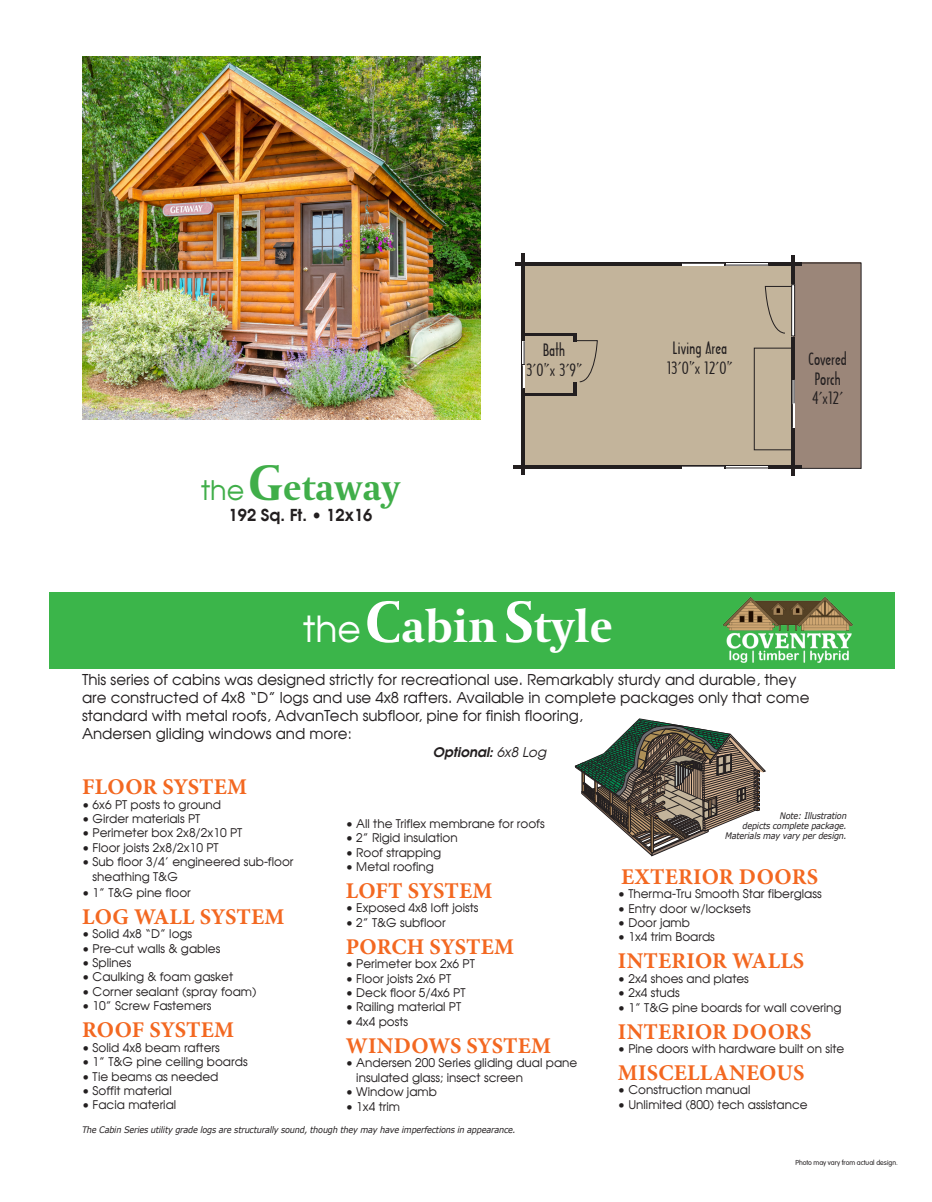
<style>
.page{position:relative;width:932px;height:1202px;background:#fff}
.page>*{position:absolute;margin:0;border:0;box-sizing:border-box;transform-origin:0 0}
.t1{font:700 45px "Coranto 2";color:#fff}
.t2{font:700 36px "Coranto 2";color:#40ae49}
.system_List{font:700 22.5px "Minion Pro";letter-spacing:.01em;color:#f36821}
.t3{font:700 16.5px "Avalon";color:#231f20}
.t4{font:16.35px/19.6px "Architecture Plain";color:#231f20;text-align:center}
.t5{font:15px/18px "Avalon Plain";color:#231f20}
.t6{font:italic 700 13.5px "Avalon";color:#231f20}
.system_List-2{font:12px/14.4px "Avalon Plain";color:#231f20}
.t7{font:italic 9px/10.4px "Verdana";letter-spacing:-.02em;color:#231f20;text-align:right;scale:.9 1}
.t8{font:7.05px "Vogue Plain";color:#231f20}
.s1{font-family:"Avalon Plain";font-weight:400;font-size:27px}
.s2{font-size:49.5px}
.s3{font-family:"Avalon Plain";font-weight:400;font-size:36px}
.s4{font-size:58.5px}
.s5{font-weight:400}
</style>
<div class="page">
<div style="left:49px;top:592px;width:845px;height:76px;background:#3bb54a"></div>
<svg style="left:575px;top:718px;width:190px;height:138px"></svg>
<div style="left:524px;top:264px;width:267px;height:201px;background:#c3b49b"></div>
<hr style="left:513px;top:465px;width:288px;height:3px;background:#231f20">
<hr style="left:515px;top:262px;width:287px;height:4px;background:#231f20">
<hr style="left:791px;top:256px;width:3px;height:28px;background:#231f20">
<hr style="left:791px;top:337px;width:3px;height:139px;background:#231f20">
<hr style="left:522px;top:253px;width:3px;height:222px;background:#231f20">
<hr style="left:524px;top:333px;width:52px;height:3px;background:#231f20">
<hr style="left:524px;top:393px;width:52px;height:2px;background:#231f20">
<hr style="left:682px;top:466px;width:42px;height:2px;background:#fff">
<hr style="left:682px;top:466px;width:42px;height:1px;background:#231f20">
<hr style="left:726px;top:466px;width:41px;height:2px;background:#fff">
<hr style="left:725px;top:467px;width:43px;height:1px;background:#231f20">
<hr style="left:682px;top:263px;width:42px;height:2px;background:#fff">
<hr style="left:682px;top:263px;width:42px;height:1px;background:#231f20">
<hr style="left:726px;top:263px;width:41px;height:2px;background:#fff">
<svg style="left:522px;top:341px;width:2px;height:47px"></svg>
<svg style="left:573px;top:334px;width:25px;height:61px"></svg>
<svg style="left:764px;top:262px;width:98px;height:207px"></svg>
<div style="left:753px;top:348px;width:39px;height:102px;border:1px solid #231f20"></div>
<img style="left:82px;top:56px;width:398px;height:363px">
<img style="left:723px;top:597px;width:130px;height:66px">
<p class="t2" style="left:201px;top:465px;width:201px"><span class="s1">the</span> <span class="s2">G</span>etaway</p>
<p class="t3" style="left:228px;top:504px;width:145px">192 Sq. Ft. • 12x16</p>
<p class="t4" style="left:666px;top:338px;width:67px">Living Area<br>13’0”x 12’0”</p>
<p class="t4" style="left:526px;top:340px;width:58px">Bath<br>3’0”x 3’9”</p>
<p class="t4" style="left:808px;top:349px;width:40px;text-align:left">Covered<br>Porch<br>4’x12’</p>
<p class="t1" style="left:303px;top:599px;width:311px"><span class="s3">the</span><span class="s4">C</span>abin <span class="s4">S</span>tyle</p>
<p class="t5" style="left:82px;top:670px;width:728px">This series of cabins was designed strictly for recreational use. Remarkably sturdy and durable, they are constructed of 4x8 “D” logs and use 4x8 rafters. Available in complete packages only that come standard with metal roofs, AdvanTech subfloor, pine for finish flooring,</p>
<p class="t5" style="left:82px;top:724px;width:271px">Andersen gliding windows and more:</p>
<p class="t6" style="left:433px;top:742px;width:115px">Optional: <span class="s5">6x8 Log</span></p>
<p class="system_List" style="left:82px;top:771px;width:166px">FLOOR SYSTEM</p>
<p class="system_List-2" style="left:82px;top:797px;width:140px">• 6x6 PT posts to ground</p>
<p class="system_List-2" style="left:82px;top:811px;width:120px">• Girder materials PT</p>
<p class="system_List-2" style="left:82px;top:825px;width:162px">• Perimeter box 2x8/2x10 PT</p>
<p class="system_List-2" style="left:82px;top:840px;width:138px">• Floor joists 2x8/2x10 PT</p>
<p class="system_List-2" style="left:93px;top:854px;width:202px;text-indent:-11px">• Sub floor 3/4’ engineered sub-floor sheathing T&amp;G</p>
<p class="system_List-2" style="left:82px;top:885px;width:110px">• 1” T&amp;G pine floor</p>
<p class="system_List" style="left:82px;top:900px;width:204px">LOG WALL SYSTEM</p>
<p class="system_List-2" style="left:82px;top:926px;width:112px">• Solid 4x8 “D” logs</p>
<p class="system_List-2" style="left:82px;top:941px;width:140px">• Pre-cut walls &amp; gables</p>
<p class="system_List-2" style="left:82px;top:955px;width:51px">• Splines</p>
<p class="system_List-2" style="left:82px;top:969px;width:153px">• Caulking &amp; foam gasket</p>
<p class="system_List-2" style="left:82px;top:984px;width:176px">• Corner sealant (spray foam)</p>
<p class="system_List-2" style="left:82px;top:998px;width:131px">• 10” Screw Fastemers</p>
<p class="system_List" style="left:82px;top:1014px;width:153px">ROOF SYSTEM</p>
<p class="system_List-2" style="left:82px;top:1040px;width:139px">• Solid 4x8 beam rafters</p>
<p class="system_List-2" style="left:82px;top:1054px;width:167px">• 1” T&amp;G pine ceiling boards</p>
<p class="system_List-2" style="left:82px;top:1068px;width:138px">• Tie beams as needed</p>
<p class="system_List-2" style="left:82px;top:1083px;width:91px">• Soffit material</p>
<p class="system_List-2" style="left:82px;top:1097px;width:96px">• Facia material</p>
<p class="system_List-2" style="left:346px;top:816px;width:200px">• All the Triflex membrane for roofs</p>
<p class="system_List-2" style="left:346px;top:830px;width:113px">• 2” Rigid insulation</p>
<p class="system_List-2" style="left:346px;top:844px;width:97px">• Roof strapping</p>
<p class="system_List-2" style="left:346px;top:859px;width:90px">• Metal roofing</p>
<p class="system_List" style="left:346px;top:875px;width:148px">LOFT SYSTEM</p>
<p class="system_List-2" style="left:346px;top:900px;width:134px">• Exposed 4x8 loft joists</p>
<p class="system_List-2" style="left:346px;top:915px;width:101px">• 2” T&amp;G subfloor</p>
<p class="system_List" style="left:346px;top:930px;width:170px">PORCH SYSTEM</p>
<p class="system_List-2" style="left:346px;top:956px;width:131px">• Perimeter box 2x6 PT</p>
<p class="system_List-2" style="left:346px;top:970px;width:107px">• Floor joists 2x6 PT</p>
<p class="system_List-2" style="left:346px;top:985px;width:121px">• Deck floor 5/4x6 PT</p>
<p class="system_List-2" style="left:346px;top:999px;width:117px">• Railing material PT</p>
<p class="system_List-2" style="left:346px;top:1014px;width:64px">• 4x4 posts</p>
<p class="system_List" style="left:346px;top:1029px;width:207px">WINDOWS SYSTEM</p>
<p class="system_List-2" style="left:356px;top:1055px;width:222px;text-indent:-11px">• Andersen 200 Series gliding dual pane insulated glass; insect screen</p>
<p class="system_List-2" style="left:346px;top:1084px;width:93px">• Window jamb</p>
<p class="system_List-2" style="left:346px;top:1098px;width:56px">• 1x4 trim</p>
<p class="t7" style="left:82px;top:1124px;width:483px">The Cabin Series utility grade logs are structurally sound, though they may have imperfections in appearance.</p>
<p class="t7" style="left:725px;top:810px;width:137px">Note: Illustration<br>depicts complete package.<br>Materials may vary per design.</p>
<p class="system_List" style="left:621px;top:860px;width:198px">EXTERIOR DOORS</p>
<p class="system_List-2" style="left:618px;top:886px;width:205px">• Therma-Tru Smooth Star fiberglass</p>
<p class="system_List-2" style="left:618px;top:900px;width:135px">• Entry door w/locksets</p>
<p class="system_List-2" style="left:618px;top:915px;width:74px">• Door jamb</p>
<p class="system_List-2" style="left:618px;top:929px;width:99px">• 1x4 trim Boards</p>
<p class="system_List" style="left:618px;top:945px;width:188px">INTERIOR WALLS</p>
<p class="system_List-2" style="left:618px;top:971px;width:133px">• 2x4 shoes and plates</p>
<p class="system_List-2" style="left:618px;top:985px;width:63px">• 2x4 studs</p>
<p class="system_List-2" style="left:618px;top:999px;width:225px">• 1” T&amp;G pine boards for wall covering</p>
<p class="system_List" style="left:618px;top:1015px;width:195px">INTERIOR DOORS</p>
<p class="system_List-2" style="left:618px;top:1041px;width:228px">• Pine doors with hardware built on site</p>
<p class="system_List" style="left:618px;top:1057px;width:188px">MISCELLANEOUS</p>
<p class="system_List-2" style="left:618px;top:1082px;width:134px">• Construction manual</p>
<p class="system_List-2" style="left:618px;top:1097px;width:191px">• Unlimited (800) tech assistance</p>
<p class="t8" style="left:795px;top:1158px;width:104px">Photo may vary from actual design.</p>
</div>
